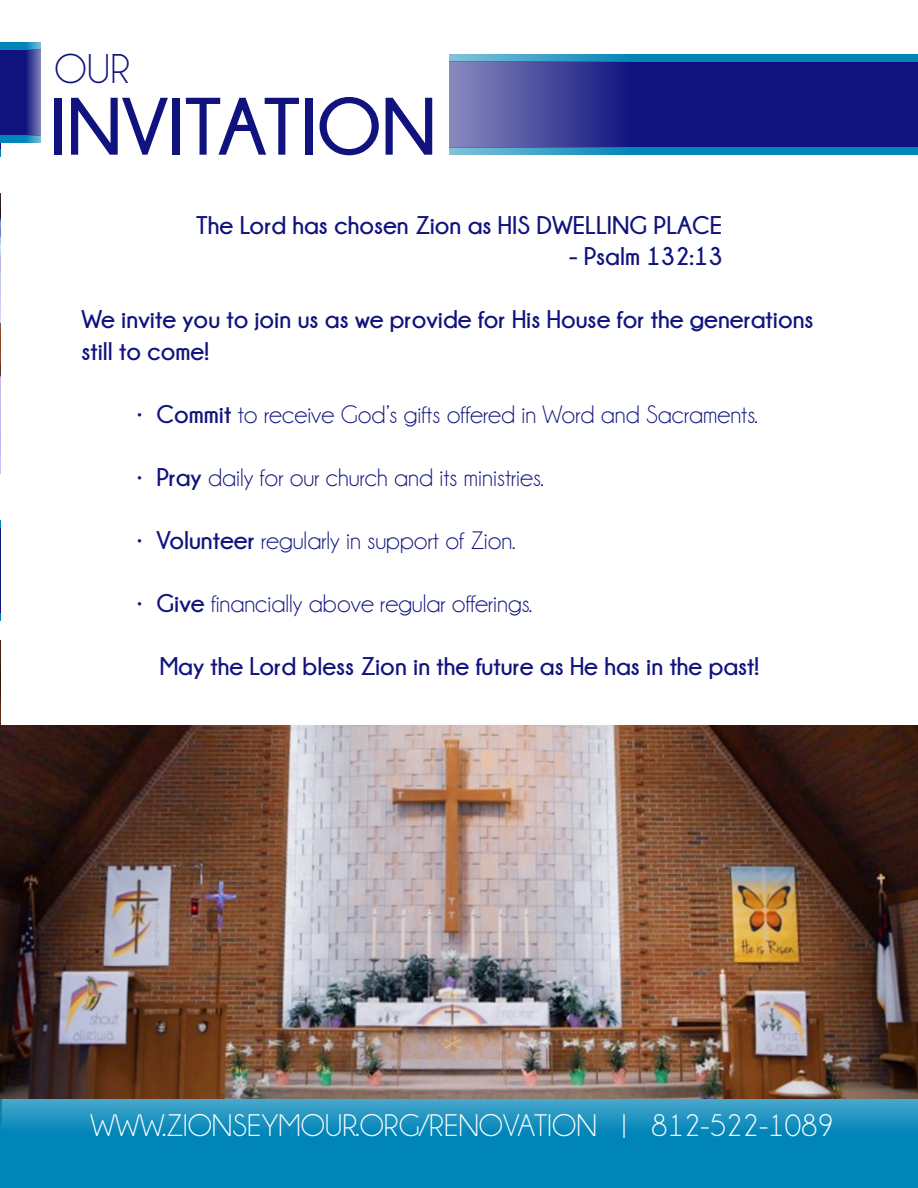
<style>
.page{position:relative;width:918px;height:1188px;background:#fff}
.page>*{position:absolute;margin:0;border:0;box-sizing:border-box;transform-origin:0 0}
.t1{font:700 81px "Champagne&Limousines";color:#10137e}
.t2{font:42px "Champagne&Limousines";color:#10137e}
.t3{font:31.5px "Champagne&Limousines";color:#fff}
.t4{font:700 25.5px/31.5px "Champagne&Limousines";color:#10137e}
.t5{font:25.5px "Champagne&Limousines";color:#10137e}
.s1{font-weight:700}
</style>
<div class="page">
<hr style="left:0;top:1121px;width:1px;height:67px;background:#0085b8">
<hr style="left:0;top:62px;width:1px;height:87px;background:#10137e">
<img style="left:0;top:193px;width:1px;height:280px">
<hr style="left:0;top:527px;width:1px;height:87px;background:#10137e">
<img style="left:0;top:640px;width:1px;height:86px">
<img style="left:0;top:1099px;width:1px;height:22px">
<svg style="left:1px;top:1099px;width:917px;height:89px;background:#0e8bbb"></svg>
<svg style="left:450px;top:62px;width:468px;height:85px;background:#282b8b"></svg>
<svg style="left:450px;top:147px;width:468px;height:8px;background:#178fbd"></svg>
<svg style="left:450px;top:54px;width:468px;height:8px;background:#178fbd"></svg>
<svg style="left:1px;top:50px;width:40px;height:85px;background:#26298a"></svg>
<svg style="left:1px;top:42px;width:40px;height:8px"></svg>
<svg style="left:1px;top:135px;width:40px;height:8px"></svg>
<img style="left:0;top:726px;width:918px;height:373px">
<p class="t2" style="left:55px;top:48px;width:77px">OUR</p>
<p class="t1" style="left:50px;top:82px;width:388px">INVITATION</p>
<p class="t4" style="left:196px;top:209px;width:528px">The Lord has chosen Zion as HIS DWELLING PLACE</p>
<p class="t4" style="left:569px;top:240px;width:155px">- Psalm 132:13</p>
<p class="t4" style="left:81px;top:303px;width:734px">We invite you to join us as we provide for His House for the generations still to come!</p>
<p class="t5" style="left:135px;top:401px;width:624px">• <span class="s1">Commit</span> to receive God’s gifts offered in Word and Sacraments.</p>
<p class="t5" style="left:135px;top:464px;width:410px">• <span class="s1">Pray</span> daily for our church and its ministries.</p>
<p class="t5" style="left:135px;top:527px;width:382px">• <span class="s1">Volunteer</span> regularly in support of Zion.</p>
<p class="t5" style="left:135px;top:590px;width:398px">• <span class="s1">Give</span> financially above regular offerings.</p>
<p class="t4" style="left:160px;top:650px;width:601px">May the Lord bless Zion in the future as He has in the past!</p>
<p class="t3" style="left:90px;top:1109px;width:745px">WWW.ZIONSEYMOUR.ORG/RENOVATION | 812-522-1089</p>
</div>
